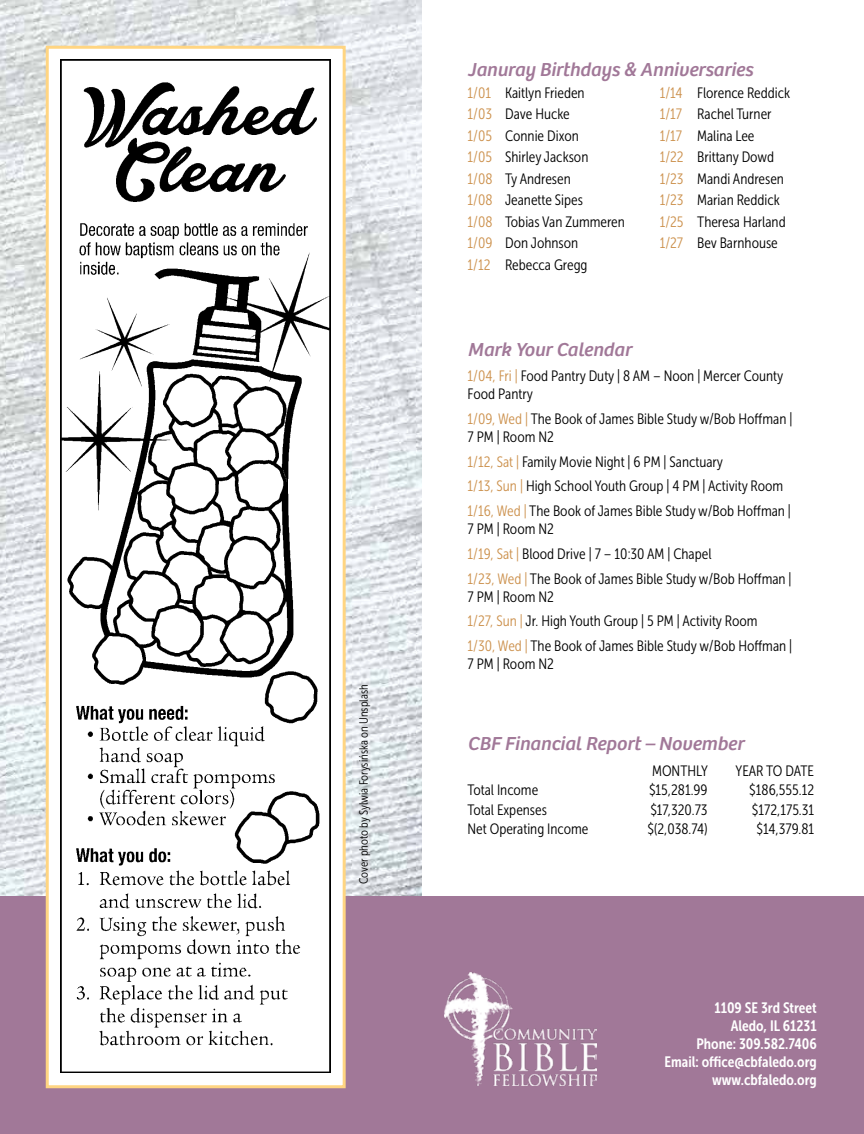
<style>
.page{position:relative;width:864px;height:1134px;background:#fff}
.page>*{position:absolute;margin:0;border:0;box-sizing:border-box;transform-origin:0 0}
.t1{font:italic 19.5px "Bree";color:#a17898}
.t2{font:15px/21.5px "Museo Sans Cond 300";color:#000}
.t3{font:15px/18px "Museo Sans Cond 700";color:#fff;text-align:right}
.t4{font:12px "Museo Sans Cond 300";color:#000}
.s1{font-family:"Frutiger";font-weight:700;font-stretch:condensed}
.s2{color:#cc914d}
</style>
<div class="page">
<img style="left:0;top:0;width:422px;height:896px">
<div style="left:0;top:896px;width:864px;height:238px;background:#a17898"></div>
<img style="left:444px;top:973px;width:152px;height:113px">
<div style="left:47px;top:47px;width:297px;height:1040px;background:#fff"></div>
<img style="left:60px;top:59px;width:270px;height:1014px">
<div style="left:46px;top:46px;width:300px;height:1042px;border:3px solid #ffd582"></div>
<p class="t4" style="left:357px;top:884px;width:201px;rotate:-90deg">Cover photo by Sylwia Forysińska on Unsplash</p>
<h1 class="t1" style="left:468px;top:58px;width:287px">Januray Birthdays <span class="s1">&amp;</span> Anniversaries</h1>
<p class="t2" style="left:468px;top:82px;width:159px"><span class="s2">1/01</span> Kaitlyn Frieden<br><span class="s2">1/03</span> Dave Hucke<br><span class="s2">1/05</span> Connie Dixon<br><span class="s2">1/05</span> Shirley Jackson<br><span class="s2">1/08</span> Ty Andresen<br><span class="s2">1/08</span> Jeanette Sipes<br><span class="s2">1/08</span> Tobias Van Zummeren<br><span class="s2">1/09</span> Don Johnson<br><span class="s2">1/12</span> Rebecca Gregg</p>
<p class="t2" style="left:660px;top:82px;width:132px"><span class="s2">1/14</span> Florence Reddick<br><span class="s2">1/17</span> Rachel Turner<br><span class="s2">1/17</span> Malina Lee<br><span class="s2">1/22</span> Brittany Dowd<br><span class="s2">1/23</span> Mandi Andresen<br><span class="s2">1/23</span> Marian Reddick<br><span class="s2">1/25</span> Theresa Harland<br><span class="s2">1/27</span> Bev Barnhouse</p>
<h1 class="t1" style="left:468px;top:339px;width:165px">Mark Your Calendar</h1>
<p class="t2" style="left:468px;top:367px;width:317px;line-height:18px"><span class="s2">1/04, Fri |</span> Food Pantry Duty | 8 AM – Noon | Mercer County<br>Food Pantry</p>
<p class="t2" style="left:468px;top:410px;width:326px;line-height:18px"><span class="s2">1/09, Wed |</span> The Book of James Bible Study w/Bob Hoffman |<br>7 PM | Room N2</p>
<p class="t2" style="left:468px;top:449px;width:325px;line-height:24.8px"><span class="s2">1/12, Sat |</span> Family Movie Night | 6 PM | Sanctuary<br><span class="s2">1/13, Sun |</span> High School Youth Group | 4 PM | Activity Room<br><span class="s2">1/16, Wed |</span> The Book of James Bible Study w/Bob Hoffman |</p>
<p class="t2" style="left:468px;top:517px;width:326px;line-height:24.8px">7 PM | Room N2<br><span class="s2">1/19, Sat |</span> Blood Drive | 7 – 10:30 AM | Chapel<br><span class="s2">1/23, Wed |</span> The Book of James Bible Study w/Bob Hoffman |</p>
<p class="t2" style="left:468px;top:584px;width:326px;line-height:24.8px">7 PM | Room N2<br><span class="s2">1/27, Sun |</span> Jr. High Youth Group | 5 PM | Activity Room<br><span class="s2">1/30, Wed |</span> The Book of James Bible Study w/Bob Hoffman |</p>
<p class="t2" style="left:468px;top:653px;width:88px">7 PM | Room N2</p>
<h1 class="t1" style="left:468px;top:732px;width:278px">CBF Financial Report – November</h1>
<p class="t2" style="left:652px;top:760px;width:57px">MONTHLY</p>
<p class="t2" style="left:736px;top:760px;width:80px">YEAR TO DATE</p>
<p class="t2" style="left:468px;top:780px;width:72px">Total Income</p>
<p class="t2" style="left:649px;top:780px;width:60px">$15,281.99</p>
<p class="t2" style="left:749px;top:780px;width:66px">$186,555.12</p>
<p class="t2" style="left:468px;top:799px;width:81px">Total Expenses</p>
<p class="t2" style="left:650px;top:799px;width:59px">$17,320.73</p>
<p class="t2" style="left:752px;top:799px;width:64px">$172,175.31</p>
<p class="t2" style="left:468px;top:819px;width:122px">Net Operating Income</p>
<p class="t2" style="left:647px;top:819px;width:62px">$(2,038.74)</p>
<p class="t2" style="left:757px;top:819px;width:59px">$14,379.81</p>
<p class="t3" style="left:665px;top:998px;width:154px">1109 SE 3rd Street<br>Aledo, IL 61231<br>Phone: 309.582.7406<br>Email: office@cbfaledo.org www.cbfaledo.org</p>
</div>
